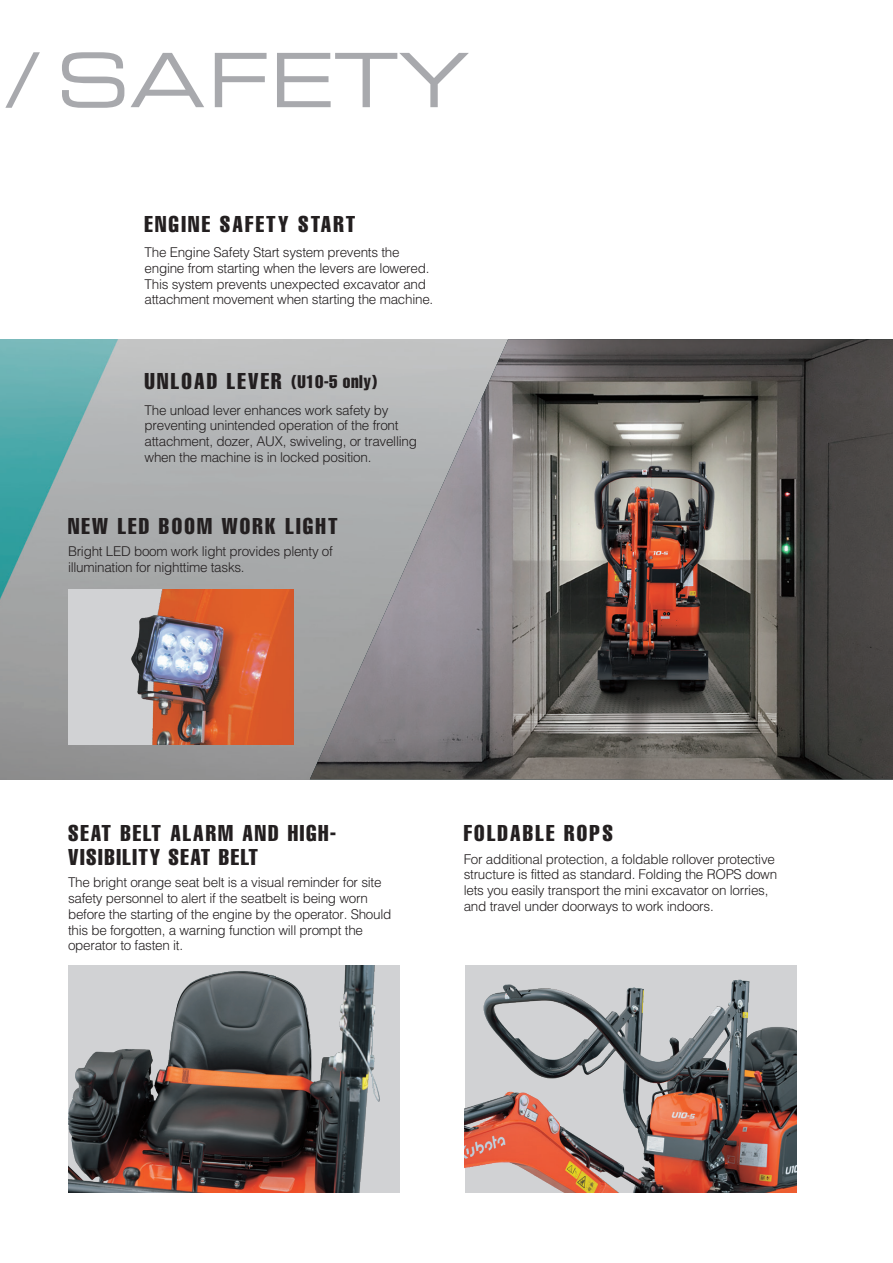
<style>
.page{position:relative;width:893px;height:1263px;background:#fff}
.page>*{position:absolute;margin:0;border:0;box-sizing:border-box;transform-origin:0 0}
.t1{font:75px "Eurostile Extended Two";letter-spacing:-.01em;color:#a8a9ad}
.t2{font:extra-condensed 22.5px "Helvetica";letter-spacing:.1em;color:#231f20}
.t3{font:extra-condensed 22.5px/24px "Helvetica";letter-spacing:.07em;color:#231f20}
.t4{font:300 13.5px/15.8px "Helvetica";letter-spacing:-.02em;color:#231f20}
.s1{font-size:18px}
</style>
<div class="page">
<img style="left:0;top:339px;width:310px;height:440px">
<img style="left:310px;top:339px;width:583px;height:440px">
<img style="left:68px;top:589px;width:225px;height:156px">
<img style="left:465px;top:965px;width:332px;height:228px">
<div style="left:68px;top:965px;width:332px;height:228px;background:#d1d2d4"></div>
<img style="left:68px;top:965px;width:312px;height:228px">
<h1 class="t1" style="left:9px;top:29px;width:463px">/ SAFETY</h1>
<p class="t2" style="left:145px;top:210px;width:212px">ENGINE SAFETY START</p>
<p class="t4" style="left:145px;top:244px;width:290px">The Engine Safety Start system prevents the engine from starting when the levers are lowered.<br>This system prevents unexpected excavator and attachment movement when starting the machine.</p>
<p class="t2" style="left:145px;top:367px;width:234px">UNLOAD LEVER <span class="s1">(U10-5 only)</span></p>
<p class="t4" style="left:145px;top:401px;width:274px">The unload lever enhances work safety by preventing unintended operation of the front attachment, dozer, AUX, swiveling, or travelling when the machine is in locked position.</p>
<p class="t2" style="left:68px;top:511px;width:271px">NEW LED BOOM WORK LIGHT</p>
<p class="t4" style="left:68px;top:543px;width:266px">Bright LED boom work light provides plenty of illumination for nighttime tasks.</p>
<p class="t3" style="left:68px;top:821px;width:269px">SEAT BELT ALARM AND HIGH-<br>VISIBILITY SEAT BELT</p>
<p class="t4" style="left:68px;top:874px;width:325px">The bright orange seat belt is a visual reminder for site safety personnel to alert if the seatbelt is being worn before the starting of the engine by the operator. Should this be forgotten, a warning function will prompt the operator to fasten it.</p>
<p class="t2" style="left:464px;top:819px;width:151px">FOLDABLE ROPS</p>
<p class="t4" style="left:464px;top:850px;width:315px">For additional protection, a foldable rollover protective structure is fitted as standard. Folding the ROPS down lets you easily transport the mini excavator on lorries, and travel under doorways to work indoors.</p>
</div>
